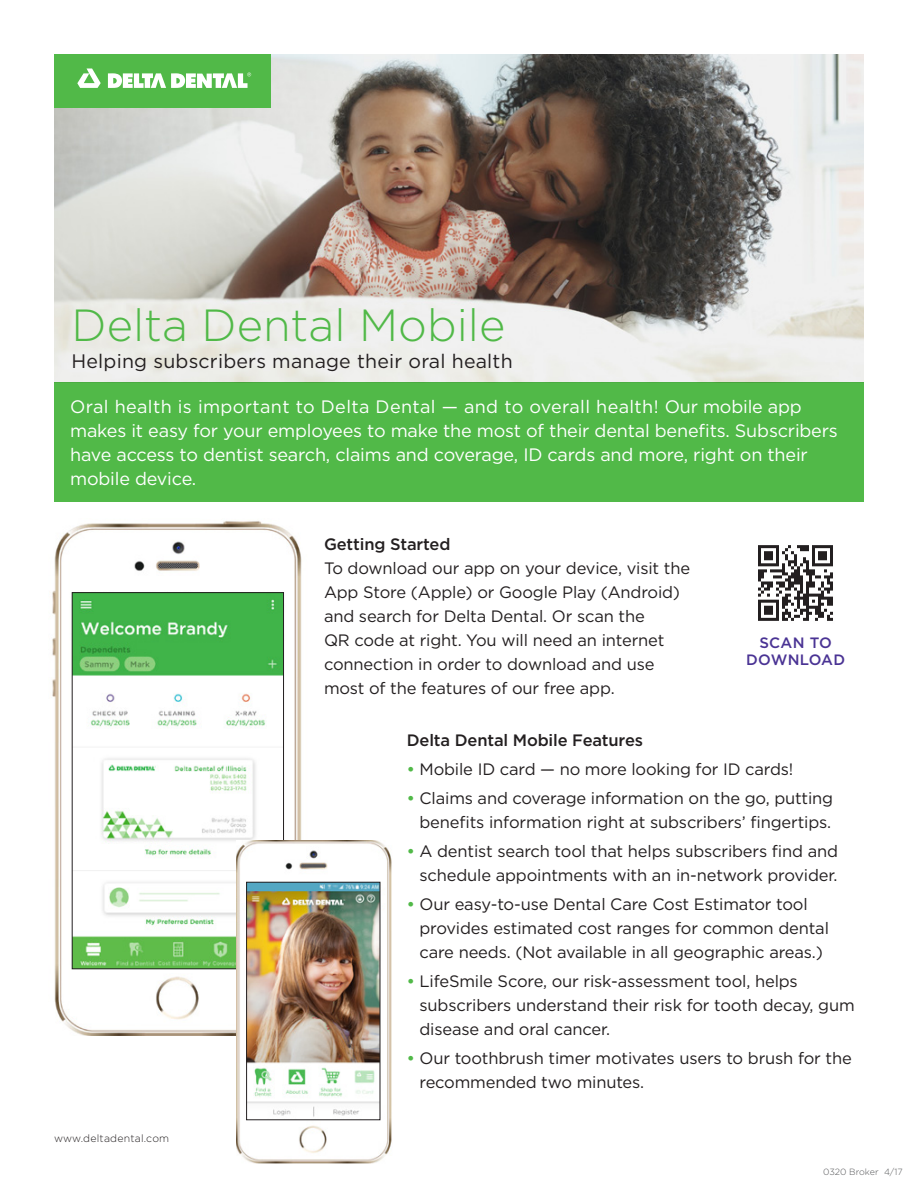
<style>
.page{position:relative;width:918px;height:1188px;background:#fff}
.page>*{position:absolute;margin:0;border:0;box-sizing:border-box;transform-origin:0 0}
.t1{font:300 45px "Gotham";color:#51b948}
.t2{font:19.5px "Gotham";letter-spacing:.01em;color:#231f20}
.t3{font:18px/24px "Gotham";letter-spacing:-.01em;color:#fff}
.t4{font:16.5px/24px "Gotham";letter-spacing:-.01em;color:#231f20}
.t5{font:500 16.5px "Gotham";letter-spacing:-.01em;color:#231f20}
.t6{font:500 15px "Gotham";letter-spacing:.02em;color:#4a3394}
.t7{font:300 10.5px "Gotham";letter-spacing:.02em;color:#231f20}
.t8{font:300 9px "Gotham";color:#57585a}
.s1{font-weight:500;color:#51b948}
</style>
<div class="page">
<img style="left:52px;top:521px;width:250px;height:515px">
<img style="left:74px;top:594px;width:208px;height:373px">
<div style="left:72px;top:592px;width:212px;height:377px;border:1px solid #231f20"></div>
<img style="left:54px;top:54px;width:810px;height:328px">
<img style="left:758px;top:545px;width:75px;height:76px">
<div style="left:54px;top:382px;width:810px;height:120px;background:#51b948"></div>
<div style="left:54px;top:54px;width:217px;height:53px;background:#51b948"></div>
<svg style="left:77px;top:69px;width:24px;height:19px"></svg>
<svg style="left:108px;top:73px;width:143px;height:15px"></svg>
<img style="left:236px;top:840px;width:156px;height:323px">
<img style="left:248px;top:884px;width:130px;height:234px">
<div style="left:246px;top:882px;width:134px;height:238px;border:1px solid #231f20"></div>
<p class="t1" style="left:72px;top:297px;width:435px">Delta Dental Mobile</p>
<p class="t2" style="left:72px;top:349px;width:443px">Helping subscribers manage their oral health</p>
<p class="t3" style="left:70px;top:394px;width:769px">Oral health is important to Delta Dental — and to overall health! Our mobile app makes it easy for your employees to make the most of their dental benefits. Subscribers have access to dentist search, claims and coverage, ID cards and more, right on their mobile device.</p>
<p class="t5" style="left:324px;top:533px;width:128px">Getting Started</p>
<p class="t4" style="left:324px;top:555px;width:368px">To download our app on your device, visit the App Store (Apple) or Google Play (Android) and search for Delta Dental. Or scan the<br>QR code at right. You will need an internet connection in order to download and use most of the features of our free app.</p>
<p class="t6" style="left:759px;top:633px;width:74px">SCAN TO</p>
<p class="t6" style="left:746px;top:650px;width:100px">DOWNLOAD</p>
<p class="t7" style="left:54px;top:1132px;width:117px">www.deltadental.com</p>
<p class="t5" style="left:407px;top:729px;width:238px">Delta Dental Mobile Features</p>
<p class="t4" style="left:407px;top:757px;width:388px"><span class="s1">•</span> Mobile ID card — no more looking for ID cards!</p>
<p class="t4" style="left:407px;top:786px;width:428px;text-align:right"><span class="s1">•</span> Claims and coverage information on the go, putting benefits information right at subscribers’ fingertips.</p>
<p class="t4" style="left:407px;top:839px;width:433px;text-align:right"><span class="s1">•</span> A dentist search tool that helps subscribers find and schedule appointments with an in-network provider.</p>
<p class="t4" style="left:420px;top:892px;width:411px;text-indent:-13px"><span class="s1">•</span> Our easy-to-use Dental Care Cost Estimator tool provides estimated cost ranges for common dental care needs. (Not available in all geographic areas.)</p>
<p class="t4" style="left:420px;top:969px;width:437px;text-indent:-13px"><span class="s1">•</span> LifeSmile Score, our risk-assessment tool, helps subscribers understand their risk for tooth decay, gum disease and oral cancer.</p>
<p class="t4" style="left:420px;top:1046px;width:434px;text-indent:-13px"><span class="s1">•</span> Our toothbrush timer motivates users to brush for the recommended two minutes.</p>
<p class="t8" style="left:823px;top:1166px;width:81px">0320 Broker 4/17</p>
</div>
